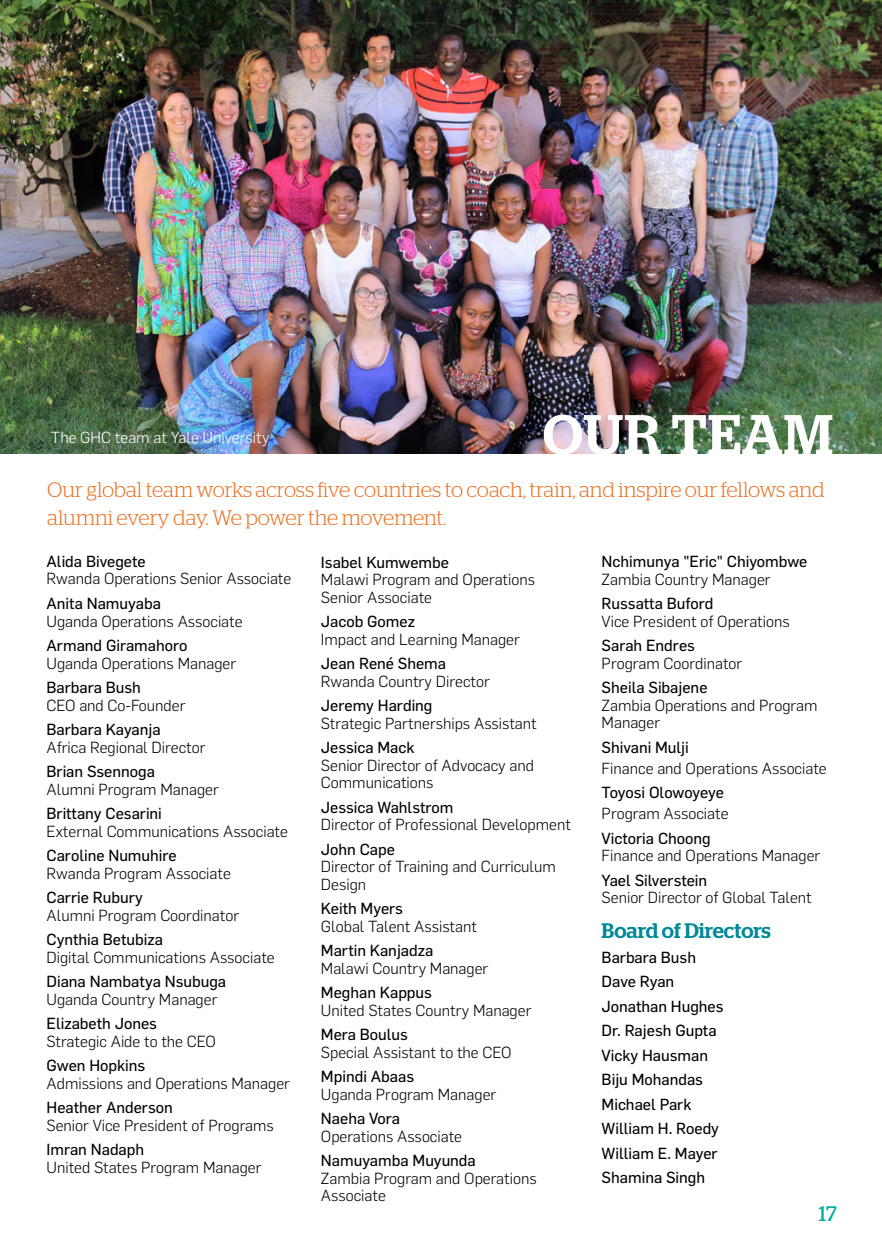
<style>
.page{position:relative;width:882px;height:1260px;background:#fff}
.page>*{position:absolute;margin:0;border:0;box-sizing:border-box;transform-origin:0 0}
.t1{font:500 56px "Stag";letter-spacing:.02em;color:#fff}
.t2{font:300 21px/28px "Stag";letter-spacing:-.005em;color:#ea7125}
.t3{font:500 21px "Stag";color:#008998}
.t4{font:21px "Stag";color:#00af9d}
.t5{font:300 15.75px/17.5px "Flama";color:#000}
.t6{font:15.75px/24.5px "Flama Basic";color:#000}
.t7{font:300 15.75px "Flama";color:#fff}
.s1{font-family:"Flama Basic";font-weight:400}
.s2{font-family:"Flama";font-weight:300}
</style>
<div class="page">
<img style="left:0;top:0;width:882px;height:453px">
<p class="t7" style="left:51px;top:427px;width:220px">The GHC team at Yale University</p>
<p class="t1" style="left:543px;top:402px;width:292px">OUR TEAM</p>
<p class="t2" style="left:47px;top:476px;width:779px">Our global team works across five countries to coach, train, and inspire our fellows and alumni every day. We power the movement.</p>
<p class="t5" style="left:47px;top:552px;width:246px"><span class="s1">Alida Bivegete<br></span>Rwanda Operations Senior Associate</p>
<p class="t5" style="left:47px;top:594px;width:198px"><span class="s1">Anita Namuyaba<br></span>Uganda Operations Associate</p>
<p class="t5" style="left:47px;top:636px;width:191px"><span class="s1">Armand Giramahoro<br></span>Uganda Operations Manager</p>
<p class="t5" style="left:47px;top:678px;width:140px"><span class="s1">Barbara Bush<br></span>CEO and Co-Founder</p>
<p class="t5" style="left:47px;top:720px;width:161px"><span class="s1">Barbara Kayanja<br></span>Africa Regional Director</p>
<p class="t6" style="left:47px;top:758px;width:110px">Brian Ssennoga</p>
<p class="t5" style="left:47px;top:779px;width:174px">Alumni Program Manager</p>
<p class="t5" style="left:47px;top:804px;width:243px"><span class="s1">Brittany Cesarini<br></span>External Communications Associate</p>
<p class="t5" style="left:47px;top:846px;width:186px"><span class="s1">Caroline Numuhire<br></span>Rwanda Program Associate</p>
<p class="t6" style="left:47px;top:884px;width:98px">Carrie Rubury</p>
<p class="t5" style="left:47px;top:905px;width:194px">Alumni Program Coordinator</p>
<p class="t6" style="left:47px;top:926px;width:118px">Cynthia Betubiza</p>
<p class="t5" style="left:47px;top:947px;width:230px">Digital Communications Associate</p>
<p class="t6" style="left:47px;top:972px;width:181px;line-height:17.5px">Diana Nambatya Nsubuga<br><span class="s2">Uganda Country Manager</span></p>
<p class="t6" style="left:47px;top:1010px;width:112px">Elizabeth Jones</p>
<p class="t5" style="left:47px;top:1031px;width:171px">Strategic Aide to the CEO</p>
<p class="t6" style="left:47px;top:1052px;width:100px">Gwen Hopkins</p>
<p class="t5" style="left:47px;top:1073px;width:245px">Admissions and Operations Manager</p>
<p class="t6" style="left:47px;top:1094px;width:128px">Heather Anderson</p>
<p class="t5" style="left:47px;top:1115px;width:229px">Senior Vice President of Programs</p>
<p class="t6" style="left:47px;top:1136px;width:99px">Imran Nadaph</p>
<p class="t5" style="left:47px;top:1157px;width:216px">United States Program Manager</p>
<p class="t6" style="left:321px;top:549px;width:130px">Isabel Kumwembe</p>
<p class="t5" style="left:321px;top:570px;width:216px">Malawi Program and Operations<br>Senior Associate</p>
<p class="t6" style="left:321px;top:608px;width:96px">Jacob Gomez</p>
<p class="t5" style="left:321px;top:630px;width:200px">Impact and Learning Manager</p>
<p class="t6" style="left:321px;top:650px;width:127px">Jean René Shema</p>
<p class="t5" style="left:321px;top:672px;width:170px">Rwanda Country Director</p>
<p class="t6" style="left:321px;top:692px;width:113px">Jeremy Harding</p>
<p class="t5" style="left:321px;top:714px;width:217px">Strategic Partnerships Assistant</p>
<p class="t6" style="left:321px;top:734px;width:95px">Jessica Mack</p>
<p class="t5" style="left:321px;top:756px;width:215px">Senior Director of Advocacy and<br>Communications</p>
<p class="t6" style="left:321px;top:794px;width:134px">Jessica Wahlstrom</p>
<p class="t5" style="left:321px;top:815px;width:251px">Director of Professional Development</p>
<p class="t6" style="left:321px;top:836px;width:76px">John Cape</p>
<p class="t5" style="left:321px;top:857px;width:236px">Director of Training and Curriculum<br>Design</p>
<p class="t6" style="left:321px;top:895px;width:84px">Keith Myers</p>
<p class="t5" style="left:321px;top:917px;width:158px">Global Talent Assistant</p>
<p class="t6" style="left:321px;top:937px;width:114px">Martin Kanjadza</p>
<p class="t5" style="left:321px;top:959px;width:169px">Malawi Country Manager</p>
<p class="t6" style="left:321px;top:979px;width:113px">Meghan Kappus</p>
<p class="t5" style="left:321px;top:1001px;width:212px">United States Country Manager</p>
<p class="t6" style="left:321px;top:1021px;width:89px">Mera Boulus</p>
<p class="t5" style="left:321px;top:1043px;width:192px">Special Assistant to the CEO</p>
<p class="t6" style="left:321px;top:1063px;width:95px">Mpindi Abaas</p>
<p class="t5" style="left:321px;top:1085px;width:177px">Uganda Program Manager</p>
<p class="t6" style="left:321px;top:1105px;width:81px">Naeha Vora</p>
<p class="t5" style="left:321px;top:1127px;width:143px">Operations Associate</p>
<p class="t6" style="left:321px;top:1147px;width:156px">Namuyamba Muyunda</p>
<p class="t5" style="left:321px;top:1169px;width:217px">Zambia Program and Operations<br>Associate</p>
<p class="t6" style="left:602px;top:552px;width:207px;line-height:17.5px">Nchimunya "Eric" Chiyombwe<br><span class="s2">Zambia Country Manager</span></p>
<p class="t5" style="left:602px;top:594px;width:190px"><span class="s1">Russatta Buford<br></span>Vice President of Operations</p>
<p class="t5" style="left:602px;top:636px;width:142px"><span class="s1">Sarah Endres<br></span>Program Coordinator</p>
<p class="t5" style="left:602px;top:678px;width:217px"><span class="s1">Sheila Sibajene<br></span>Zambia Operations and Program<br>Manager</p>
<p class="t5" style="left:602px;top:736px;width:227px;line-height:21px"><span class="s1">Shivani Mulji<br></span>Finance and Operations Associate</p>
<p class="t5" style="left:602px;top:781px;width:128px;line-height:21px"><span class="s1">Toyosi Olowoyeye<br></span>Program Associate</p>
<p class="t5" style="left:602px;top:828px;width:220px"><span class="s1">Victoria Choong<br></span>Finance and Operations Manager</p>
<p class="t6" style="left:602px;top:867px;width:107px">Yael Silverstein</p>
<p class="t5" style="left:602px;top:888px;width:212px">Senior Director of Global Talent</p>
<p class="t3" style="left:602px;top:918px;width:171px">Board of Directors</p>
<p class="t6" style="left:602px;top:944px;width:96px">Barbara Bush</p>
<p class="t6" style="left:602px;top:968px;width:74px">Dave Ryan</p>
<p class="t6" style="left:602px;top:993px;width:123px">Jonathan Hughes</p>
<p class="t6" style="left:602px;top:1017px;width:116px">Dr. Rajesh Gupta</p>
<p class="t6" style="left:602px;top:1042px;width:108px">Vicky Hausman<br>Biju Mohandas<br>Michael Park</p>
<p class="t6" style="left:602px;top:1115px;width:119px">William H. Roedy</p>
<p class="t6" style="left:602px;top:1140px;width:118px">William E. Mayer<br>Shamina Singh</p>
<h2 class="t4" style="left:819px;top:1201px;width:19px">17</h2>
</div>
